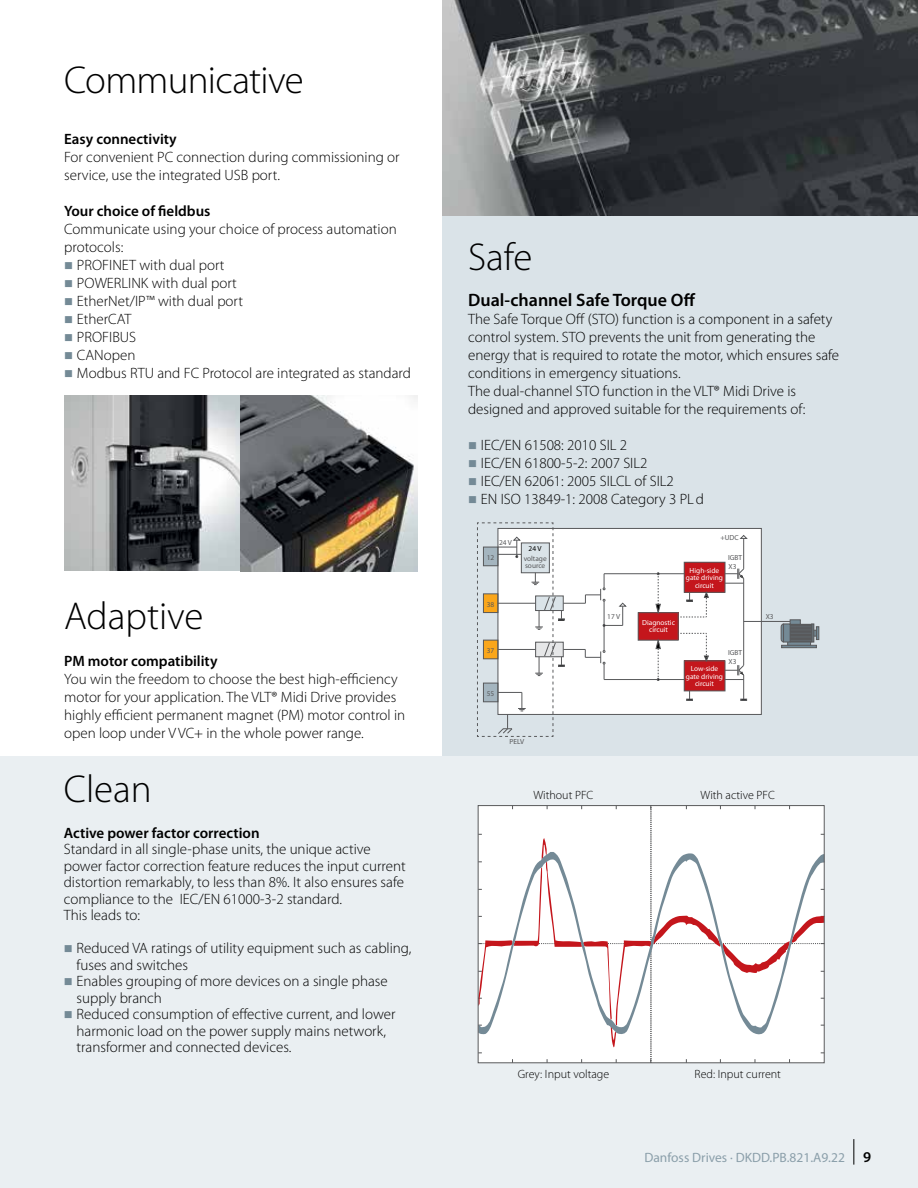
<style>
.page{position:relative;width:918px;height:1188px;background:#fff}
.page>*{position:absolute;margin:0;border:0;box-sizing:border-box;transform-origin:0 0}
.t1{font:300 39px "Myriad Pro";letter-spacing:-.01em;color:#000}
.t2{font:600 18px "Myriad Pro";color:#000}
.t3{font:300 15px/18px "Myriad Pro";color:#000}
.t4{font:600 15px "Myriad Pro";color:#000}
.t5{font:13.5px "Myriad Pro";color:#8b9faa}
.t6{font:300 12px "Myriad Pro";color:#000}
.t7{font:7.35px/7.4px "Myriad Pro";color:#fff;text-align:center}
.t8{font:7.35px/7.4px "Myriad Pro";color:#58595b}
.t9{font:7.35px "Myriad Pro";color:#000}
.s1{color:#748a96}
.s2{font-weight:600;font-size:15px;color:#000}
</style>
<div class="page">
<div style="left:443px;top:0;width:475px;height:758px;background:#dae3e8"></div>
<div style="left:498px;top:528px;width:263px;height:186px;background:#fff"></div>
<div style="left:638px;top:613px;width:40px;height:27px;background:#c4161c"></div>
<div style="left:684px;top:661px;width:41px;height:30px;background:#c4161c"></div>
<div style="left:684px;top:562px;width:41px;height:30px;background:#c4161c"></div>
<div style="left:638px;top:612px;width:40px;height:28px;border:1px solid #58595b"></div>
<div style="left:684px;top:562px;width:41px;height:31px;border:1px solid #58595b"></div>
<div style="left:684px;top:661px;width:41px;height:30px;border:1px solid #58595b"></div>
<hr style="left:743px;top:538px;width:1px;height:31px;background:#58595b">
<svg style="left:740px;top:535px;width:8px;height:4px"></svg>
<svg style="left:686px;top:691px;width:7px;height:10px"></svg>
<hr style="left:743px;top:578px;width:1px;height:87px;background:#58595b">
<svg style="left:725px;top:568px;width:19px;height:16px"></svg>
<hr style="left:604px;top:679px;width:80px;height:1px;background:#58595b">
<svg style="left:725px;top:665px;width:22px;height:36px"></svg>
<hr style="left:604px;top:573px;width:80px;height:1px;background:#58595b">
<svg style="left:678px;top:592px;width:31px;height:26px"></svg>
<svg style="left:678px;top:633px;width:31px;height:28px"></svg>
<svg style="left:656px;top:573px;width:5px;height:40px"></svg>
<svg style="left:656px;top:640px;width:5px;height:41px"></svg>
<hr style="left:744px;top:621px;width:46px;height:1px;background:#58595b">
<svg style="left:781px;top:620px;width:38px;height:28px"></svg>
<svg style="left:477px;top:522px;width:150px;height:215px"></svg>
<img style="left:443px;top:0;width:475px;height:216px">
<img style="left:64px;top:395px;width:353px;height:177px">
<div style="left:0;top:756px;width:918px;height:432px;background:#eaeff2"></div>
<div style="left:480px;top:807px;width:343px;height:254px;background:#fff"></div>
<svg style="left:480px;top:852px;width:343px;height:183px;background:#f5eff0"></svg>
<div style="left:478px;top:805px;width:347px;height:258px;border:1px solid #58595b"></div>
<svg style="left:853px;top:1139px;width:1px;height:26px"></svg>
<h1 class="t1" style="left:64px;top:59px;width:241px">Communicative</h1>
<p class="t4" style="left:64px;top:131px;width:114px">Easy connectivity</p>
<p class="t3" style="left:64px;top:148px;width:337px">For convenient PC connection during commissioning or service, use the integrated USB port.</p>
<p class="t4" style="left:64px;top:203px;width:148px">Your choice of fieldbus</p>
<p class="t3" style="left:64px;top:220px;width:334px">Communicate using your choice of process automation protocols:</p>
<p class="t3" style="left:64px;top:256px;width:162px"><span class="s1">■</span> PROFINET with dual port</p>
<p class="t3" style="left:64px;top:274px;width:174px"><span class="s1">■</span> POWERLINK with dual port</p>
<p class="t3" style="left:64px;top:292px;width:180px"><span class="s1">■</span> EtherNet/IP™ with dual port</p>
<p class="t3" style="left:64px;top:310px;width:69px"><span class="s1">■</span> EtherCAT</p>
<p class="t3" style="left:64px;top:328px;width:74px"><span class="s1">■</span> PROFIBUS</p>
<p class="t3" style="left:64px;top:346px;width:73px"><span class="s1">■</span> CANopen</p>
<p class="t3" style="left:64px;top:364px;width:348px"><span class="s1">■</span> Modbus RTU and FC Protocol are integrated as standard</p>
<h1 class="t1" style="left:64px;top:594px;width:141px">Adaptive</h1>
<p class="t4" style="left:64px;top:653px;width:155px">PM motor compatibility</p>
<p class="t3" style="left:64px;top:670px;width:343px">You win the freedom to choose the best high-efficiency motor for your application. The VLT® Midi Drive provides highly efficient permanent magnet (PM) motor control in open loop under V VC+ in the whole power range.</p>
<h1 class="t1" style="left:64px;top:767px;width:90px">Clean</h1>
<p class="t4" style="left:64px;top:824px;width:197px">Active power factor correction</p>
<p class="t3" style="left:64px;top:841px;width:344px;line-height:16.5px">Standard in all single-phase units, the unique active power factor correction feature reduces the input current distortion remarkably, to less than 8%. It also ensures safe compliance to the IEC/EN 61000-3-2 standard.<br>This leads to:</p>
<p class="t3" style="left:77px;top:940px;width:337px;line-height:16.5px;text-indent:-13px"><span class="s1">■</span> Reduced VA ratings of utility equipment such as cabling, fuses and switches</p>
<p class="t3" style="left:77px;top:973px;width:313px;line-height:16.5px;text-indent:-13px"><span class="s1">■</span> Enables grouping of more devices on a single phase supply branch</p>
<p class="t3" style="left:77px;top:1006px;width:320px;line-height:16.5px;text-indent:-13px"><span class="s1">■</span> Reduced consumption of effective current, and lower harmonic load on the power supply mains network, transformer and connected devices.</p>
<h1 class="t1" style="left:468px;top:236px;width:66px">Safe</h1>
<p class="t2" style="left:468px;top:290px;width:229px">Dual-channel Safe Torque Off</p>
<p class="t3" style="left:468px;top:310px;width:373px">The Safe Torque Off (STO) function is a component in a safety control system. STO prevents the unit from generating the energy that is required to rotate the motor, which ensures safe conditions in emergency situations.<br>The dual-channel STO function in the VLT® Midi Drive is designed and approved suitable for the requirements of:</p>
<p class="t3" style="left:468px;top:436px;width:161px"><span class="s1">■</span> IEC/EN 61508: 2010 SIL 2</p>
<p class="t3" style="left:468px;top:454px;width:181px"><span class="s1">■</span> IEC/EN 61800-5-2: 2007 SIL2</p>
<p class="t3" style="left:468px;top:472px;width:207px"><span class="s1">■</span> IEC/EN 62061: 2005 SILCL of SIL2</p>
<p class="t3" style="left:468px;top:490px;width:237px"><span class="s1">■</span> EN ISO 13849-1: 2008 Category 3 PLd</p>
<p class="t8" style="left:499px;top:539px;width:14px">24 V</p>
<p class="t8" style="left:487px;top:554px;width:9px">12</p>
<p class="t9" style="left:529px;top:545px;width:14px">24 V</p>
<p class="t8" style="left:524px;top:555px;width:25px">voltage source</p>
<p class="t8" style="left:487px;top:601px;width:9px">38</p>
<p class="t8" style="left:487px;top:647px;width:9px">37</p>
<p class="t8" style="left:487px;top:690px;width:9px">55</p>
<p class="t8" style="left:510px;top:738px;width:16px">PELV</p>
<p class="t8" style="left:607px;top:613px;width:14px">17 V</p>
<p class="t6" style="left:534px;top:788px;width:61px">Without PFC</p>
<p class="t8" style="left:720px;top:534px;width:20px">+UDC</p>
<p class="t8" style="left:728px;top:563px;width:9px">X3</p>
<p class="t8" style="left:728px;top:554px;width:16px">IGBT</p>
<p class="t7" style="left:686px;top:567px;width:39px">High-side gate driving circuit</p>
<p class="t7" style="left:642px;top:619px;width:34px">Diagnostic circuit</p>
<p class="t8" style="left:728px;top:649px;width:16px">IGBT</p>
<p class="t8" style="left:728px;top:658px;width:9px">X3</p>
<p class="t7" style="left:686px;top:665px;width:39px">Low-side gate driving circuit</p>
<p class="t8" style="left:766px;top:613px;width:9px">X3</p>
<p class="t6" style="left:701px;top:788px;width:76px">With active PFC</p>
<p class="t6" style="left:518px;top:1067px;width:93px">Grey: Input voltage</p>
<p class="t6" style="left:695px;top:1067px;width:88px">Red: Input current</p>
<p class="t5" style="left:644px;top:1151px;width:228px">Danfoss Drives · DKDD.PB.821.A9.22 <span class="s2">9</span></p>
</div>
